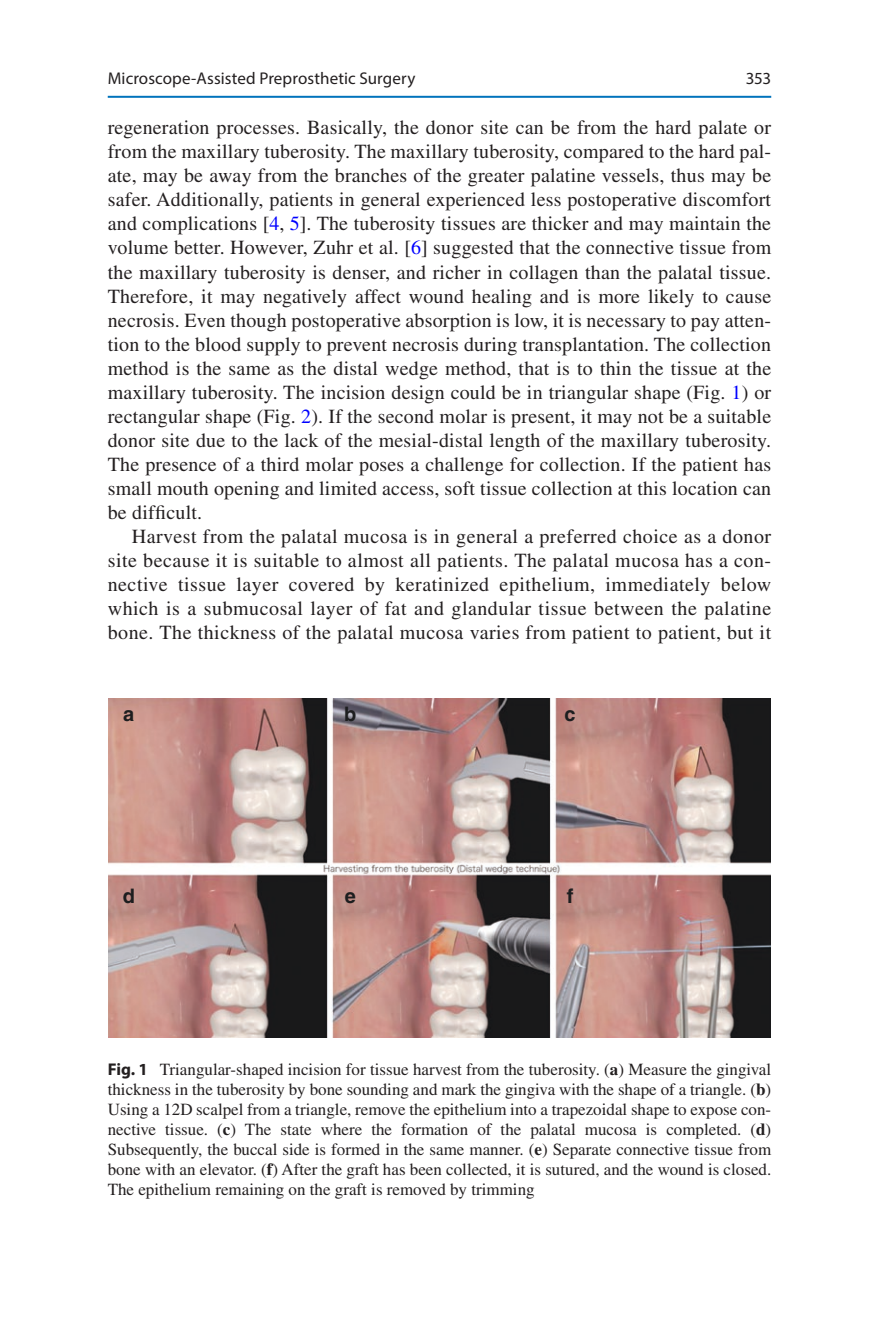
<style>
.page{position:relative;width:879px;height:1333px;background:#fff}
.page>*{position:absolute;margin:0;border:0;box-sizing:border-box;transform-origin:0 0}
.Text_flush{font:20px/24px "Times LT Std";letter-spacing:.01em;color:#231f20;text-align:justify}
.Text{font:20px/24px "Times LT Std";letter-spacing:.025em;color:#231f20;text-align:justify}
.t1{font:700 20px "Helvetica";color:#1d1e1f}
.t2{font:17px/20px "Times LT Std";color:#231f20;text-align:justify}
.t3{font:17px "Myriad Pro";letter-spacing:.005em;color:#231f20}
.s1{color:#00f}
.s2{font-family:"Myriad Pro";font-weight:700}
.s3{font-weight:700}
</style>
<div class="page">
<img style="left:108px;top:698px;width:663px;height:339px">
<hr style="left:108px;top:96px;width:663px;height:2px;background:#0073bc">
<p class="t3" style="left:108px;top:68px;width:309px">Microscope-Assisted Preprosthetic Surgery</p>
<p class="t3" style="left:746px;top:68px;width:27px">353</p>
<p class="Text_flush" style="left:108px;top:116px;width:665px">regeneration processes. Basically, the donor site can be from the hard palate or from the maxillary tuberosity. The maxillary tuberosity, compared to the hard pal&shy;ate, may be away from the branches of the greater palatine vessels, thus may be safer. Additionally, patients in general experienced less postoperative discomfort and complications [<span class="s1">4</span>, <span class="s1">5</span>]. The tuberosity tissues are thicker and may maintain the volume better. However, Zuhr et al. [<span class="s1">6</span>] suggested that the connective tissue from the maxillary tuberosity is denser, and richer in collagen than the palatal tissue.<br>Therefore, it may negatively affect wound healing and is more likely to cause necrosis. Even though postoperative absorption is low, it is necessary to pay atten&shy;tion to the blood supply to prevent necrosis during transplantation. The collection method is the same as the distal wedge method, that is to thin the tissue at the maxillary tuberosity. The incision design could be in triangular shape (Fig. <span class="s1">1</span>) or rectangular shape (Fig. <span class="s1">2</span>). If the second molar is present, it may not be a suitable donor site due to the lack of the mesial-distal length of the maxillary tuberosity.<br>The presence of a third molar poses a challenge for collection. If the patient has small mouth opening and limited access, soft tissue collection at this location can be difficult.</p>
<p class="Text" style="left:108px;top:524px;width:665px;text-indent:24px">Harvest from the palatal mucosa is in general a preferred choice as a donor site because it is suitable to almost all patients. The palatal mucosa has a con&shy;nective tissue layer covered by keratinized epithelium, immediately below which is a submucosal layer of fat and glandular tissue between the palatine bone. The thickness of the palatal mucosa varies from patient to patient, but it</p>
<p class="t1" style="left:123px;top:702px;width:13px">a</p>
<p class="t1" style="left:344px;top:702px;width:14px">b</p>
<p class="t1" style="left:564px;top:702px;width:13px">c</p>
<p class="t1" style="left:123px;top:884px;width:14px">d</p>
<p class="t1" style="left:345px;top:884px;width:13px">e</p>
<p class="t1" style="left:567px;top:884px;width:8px">f</p>
<p class="t2" style="left:108px;top:1058px;width:665px"><span class="s2">Fig. 1</span> Triangular-shaped incision for tissue harvest from the tuberosity. (<span class="s3">a</span>) Measure the gingival thickness in the tuberosity by bone sounding and mark the gingiva with the shape of a triangle. (<span class="s3">b</span>)<br>Using a 12D scalpel from a triangle, remove the epithelium into a trapezoidal shape to expose con&shy;nective tissue. (<span class="s3">c</span>) The state where the formation of the palatal mucosa is completed. (<span class="s3">d</span>)<br>Subsequently, the buccal side is formed in the same manner. (<span class="s3">e</span>) Separate connective tissue from bone with an elevator. (<span class="s3">f</span>) After the graft has been collected, it is sutured, and the wound is closed.<br>The epithelium remaining on the graft is removed by trimming</p>
</div>
